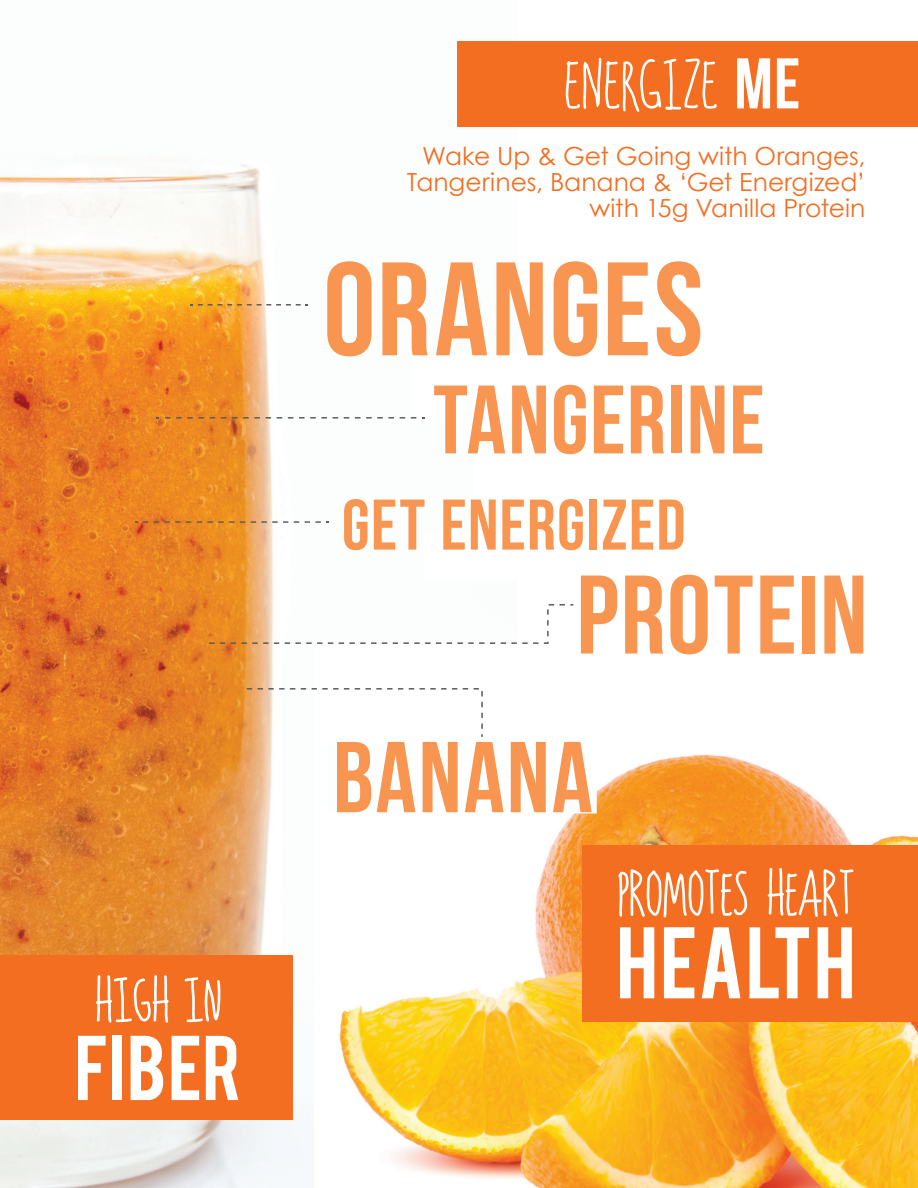
<style>
.page{position:relative;width:918px;height:1188px;background:#fff}
.page>*{position:absolute;margin:0;border:0;box-sizing:border-box;transform-origin:0 0}
.t1{font:132.75px "Bebas Neue";letter-spacing:.015em;color:#f79551}
.t2{font:111.45px "Bebas Neue";letter-spacing:.015em;color:#f79551}
.t3{font:100.35px "Bebas Neue";letter-spacing:.02em;color:#f79551}
.t4{font:96.9px "Bebas Neue";letter-spacing:.015em;color:#f79551}
.t5{font:71.55px "indie queen";letter-spacing:.02em;color:#fff}
.t6{font:71.4px "Bebas Neue";letter-spacing:.015em;color:#f79551}
.t7{font:24.9px/26px "Century Gothic";color:#f36e21;text-align:right}
.s1{font-family:"Bebas Neue"}
</style>
<div class="page">
<img style="left:0;top:41px;width:517px;height:1147px">
<img style="left:314px;top:644px;width:604px;height:544px">
<svg style="left:366px;top:417px;width:28px;height:2px"></svg>
<svg style="left:299px;top:417px;width:28px;height:2px"></svg>
<svg style="left:232px;top:417px;width:28px;height:2px"></svg>
<svg style="left:165px;top:417px;width:39px;height:2px"></svg>
<svg style="left:251px;top:521px;width:37px;height:2px"></svg>
<svg style="left:208px;top:521px;width:26px;height:2px"></svg>
<svg style="left:154px;top:521px;width:37px;height:2px"></svg>
<svg style="left:305px;top:521px;width:24px;height:2px"></svg>
<svg style="left:190px;top:304px;width:118px;height:2px"></svg>
<svg style="left:481px;top:713px;width:2px;height:24px"></svg>
<svg style="left:474px;top:688px;width:9px;height:8px"></svg>
<svg style="left:420px;top:688px;width:37px;height:2px"></svg>
<svg style="left:366px;top:688px;width:37px;height:2px"></svg>
<svg style="left:312px;top:688px;width:37px;height:2px"></svg>
<svg style="left:258px;top:688px;width:37px;height:2px"></svg>
<div style="left:457px;top:42px;width:461px;height:85px;background:#f36e21"></div>
<div style="left:583px;top:845px;width:335px;height:176px;background:#f36e21"></div>
<div style="left:0;top:955px;width:292px;height:165px;background:#f36e21"></div>
<img style="left:317px;top:260px;width:200px;height:93px">
<img style="left:586px;top:644px;width:280px;height:13px">
<svg style="left:620px;top:927px;width:34px;height:71px"></svg>
<svg style="left:664px;top:927px;width:30px;height:71px"></svg>
<svg style="left:702px;top:927px;width:38px;height:71px"></svg>
<svg style="left:749px;top:927px;width:60px;height:71px"></svg>
<svg style="left:818px;top:927px;width:34px;height:71px"></svg>
<svg style="left:618px;top:869px;width:129px;height:48px"></svg>
<svg style="left:768px;top:868px;width:85px;height:49px"></svg>
<svg style="left:78px;top:1036px;width:28px;height:64px"></svg>
<div style="left:112px;top:1036px;width:10px;height:64px;background:#fff"></div>
<svg style="left:131px;top:1036px;width:32px;height:64px"></svg>
<svg style="left:172px;top:1036px;width:27px;height:64px"></svg>
<svg style="left:206px;top:1036px;width:32px;height:64px"></svg>
<svg style="left:96px;top:975px;width:73px;height:48px"></svg>
<svg style="left:185px;top:977px;width:35px;height:45px"></svg>
<svg style="left:209px;top:604px;width:364px;height:40px"></svg>
<h3 class="t5" style="left:565px;top:49px;width:237px">ENERGIZE <span class="s1">ME</span></h3>
<p class="t7" style="left:407px;top:142px;width:460px">Wake Up &amp; Get Going with Oranges,<br>Tangerines, Banana &amp; ‘Get Energized’ with 15g Vanilla Protein</p>
<h1 class="t1" style="left:323px;top:237px;width:382px">ORANGES</h1>
<h3 class="t4" style="left:433px;top:367px;width:333px">TANGERINE</h3>
<h3 class="t6" style="left:342px;top:486px;width:345px">GET ENERGIZED</h3>
<h2 class="t2" style="left:576px;top:554px;width:293px">PROTEIN</h2>
<h3 class="t3" style="left:333px;top:723px;width:261px">BANANA</h3>
</div>
